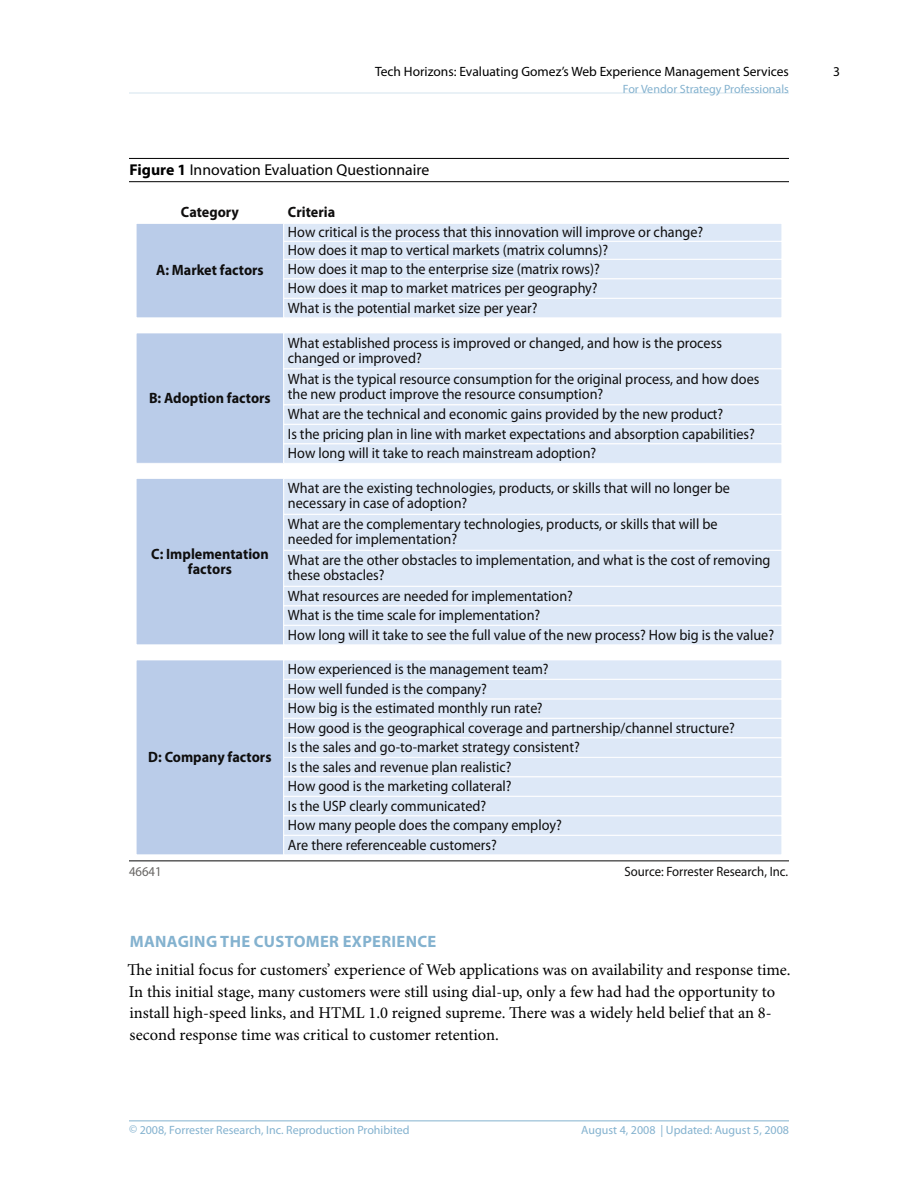
<style>
.page{position:relative;width:918px;height:1188px;background:#fff}
.page>*{position:absolute;margin:0;border:0;box-sizing:border-box;transform-origin:0 0}
.t1{font:16.5px/21.8px "Minion Pro";color:#000}
.t2{font:700 16.5px "Myriad Pro";letter-spacing:.02em;color:#84b2cf}
.t3{font:15.75px "Myriad Pro";color:#000}
.t4{font:15px/19.5px "Myriad Pro";color:#0f0e0e;scale:.95 1}
.t5{font:700 15px/15px "Myriad Pro";color:#0f0e0e;text-align:center;scale:.95 1}
.t6{font:13.5px "Myriad Pro";color:#000}
.t7{font:13.5px "Myriad Pro";color:#0f0e0e;scale:.95 1}
.t8{font:13.5px "Myriad Pro";color:#676563;scale:.95 1}
.t9{font:12px "Myriad Pro";color:#84b2cf}
.s1{font-weight:700}
</style>
<div class="page">
<hr style="left:129px;top:1120px;width:660px;height:1px;background:#84b2cf">
<hr style="left:129px;top:93px;width:660px;height:1px;background:#d4e4ee">
<hr style="left:129px;top:158px;width:660px;height:1px;background:#000">
<hr style="left:129px;top:181px;width:660px;height:1px;background:#000">
<hr style="left:129px;top:861px;width:660px;height:1px;background:#0f0e0e">
<div style="left:136px;top:223px;width:148px;height:95px;background:#bacce9"></div>
<div style="left:136px;top:223px;width:148px;height:95px;border:1px solid #fff"></div>
<div style="left:284px;top:223px;width:498px;height:18px;background:#dde8f7"></div>
<div style="left:283px;top:223px;width:499px;height:19px;border:1px solid #fff"></div>
<div style="left:284px;top:241px;width:498px;height:18px;background:#dde8f7"></div>
<div style="left:283px;top:241px;width:499px;height:19px;border:1px solid #fff"></div>
<div style="left:284px;top:259px;width:498px;height:20px;background:#dde8f7"></div>
<div style="left:283px;top:259px;width:499px;height:20px;border:1px solid #fff"></div>
<div style="left:284px;top:279px;width:498px;height:19px;background:#dde8f7"></div>
<div style="left:283px;top:279px;width:499px;height:20px;border:1px solid #fff"></div>
<div style="left:284px;top:298px;width:498px;height:20px;background:#dde8f7"></div>
<div style="left:283px;top:298px;width:499px;height:20px;border:1px solid #fff"></div>
<div style="left:136px;top:333px;width:148px;height:130px;background:#bacce9"></div>
<div style="left:136px;top:333px;width:148px;height:131px;border:1px solid #fff"></div>
<div style="left:284px;top:333px;width:498px;height:36px;background:#dde8f7"></div>
<div style="left:283px;top:333px;width:499px;height:36px;border:1px solid #fff"></div>
<div style="left:284px;top:369px;width:498px;height:36px;background:#dde8f7"></div>
<div style="left:283px;top:369px;width:499px;height:36px;border:1px solid #fff"></div>
<div style="left:284px;top:405px;width:498px;height:19px;background:#dde8f7"></div>
<div style="left:283px;top:405px;width:499px;height:20px;border:1px solid #fff"></div>
<div style="left:284px;top:424px;width:498px;height:20px;background:#dde8f7"></div>
<div style="left:283px;top:424px;width:499px;height:20px;border:1px solid #fff"></div>
<div style="left:284px;top:444px;width:498px;height:19px;background:#dde8f7"></div>
<div style="left:283px;top:444px;width:499px;height:20px;border:1px solid #fff"></div>
<div style="left:136px;top:478px;width:148px;height:167px;background:#bacce9"></div>
<div style="left:136px;top:478px;width:148px;height:167px;border:1px solid #fff"></div>
<div style="left:284px;top:478px;width:498px;height:36px;background:#dde8f7"></div>
<div style="left:283px;top:478px;width:499px;height:37px;border:1px solid #fff"></div>
<div style="left:284px;top:514px;width:498px;height:36px;background:#dde8f7"></div>
<div style="left:283px;top:514px;width:499px;height:37px;border:1px solid #fff"></div>
<div style="left:284px;top:550px;width:498px;height:36px;background:#dde8f7"></div>
<div style="left:283px;top:550px;width:499px;height:37px;border:1px solid #fff"></div>
<div style="left:284px;top:586px;width:498px;height:20px;background:#dde8f7"></div>
<div style="left:283px;top:586px;width:499px;height:20px;border:1px solid #fff"></div>
<div style="left:284px;top:606px;width:498px;height:19px;background:#dde8f7"></div>
<div style="left:283px;top:606px;width:499px;height:20px;border:1px solid #fff"></div>
<div style="left:284px;top:625px;width:498px;height:20px;background:#dde8f7"></div>
<div style="left:283px;top:625px;width:499px;height:20px;border:1px solid #fff"></div>
<div style="left:136px;top:660px;width:148px;height:195px;background:#bacce9"></div>
<div style="left:136px;top:660px;width:148px;height:195px;border:1px solid #fff"></div>
<div style="left:284px;top:757px;width:498px;height:20px;background:#dde8f7"></div>
<div style="left:283px;top:757px;width:499px;height:20px;border:1px solid #fff"></div>
<div style="left:284px;top:777px;width:498px;height:19px;background:#dde8f7"></div>
<div style="left:283px;top:777px;width:499px;height:20px;border:1px solid #fff"></div>
<div style="left:284px;top:796px;width:498px;height:20px;background:#dde8f7"></div>
<div style="left:283px;top:796px;width:499px;height:20px;border:1px solid #fff"></div>
<div style="left:284px;top:816px;width:498px;height:19px;background:#dde8f7"></div>
<div style="left:283px;top:816px;width:499px;height:20px;border:1px solid #fff"></div>
<div style="left:284px;top:835px;width:498px;height:20px;background:#dde8f7"></div>
<div style="left:283px;top:835px;width:499px;height:20px;border:1px solid #fff"></div>
<div style="left:284px;top:699px;width:498px;height:19px;background:#dde8f7"></div>
<div style="left:283px;top:699px;width:499px;height:20px;border:1px solid #fff"></div>
<div style="left:284px;top:718px;width:498px;height:20px;background:#dde8f7"></div>
<div style="left:283px;top:718px;width:499px;height:20px;border:1px solid #fff"></div>
<div style="left:284px;top:738px;width:498px;height:19px;background:#dde8f7"></div>
<div style="left:283px;top:738px;width:499px;height:20px;border:1px solid #fff"></div>
<div style="left:284px;top:660px;width:498px;height:19px;background:#dde8f7"></div>
<div style="left:283px;top:660px;width:499px;height:20px;border:1px solid #fff"></div>
<div style="left:284px;top:679px;width:498px;height:20px;background:#dde8f7"></div>
<div style="left:283px;top:679px;width:499px;height:20px;border:1px solid #fff"></div>
<p class="t6" style="left:375px;top:64px;width:416px">Tech Horizons: Evaluating Gomez’s Web Experience Management Services</p>
<p class="t9" style="left:623px;top:82px;width:168px">For Vendor Strategy Professionals</p>
<p class="t3" style="left:130px;top:161px;width:301px"><span class="s1">Figure 1</span> Innovation Evaluation Questionnaire</p>
<p class="t5" style="left:181px;top:205px;width:62px">Category</p>
<p class="t5" style="left:288px;top:205px;width:51px">Criteria</p>
<p class="t4" style="left:288px;top:240px;width:339px">How does it map to vertical markets (matrix columns)?</p>
<p class="t4" style="left:288px;top:222px;width:439px">How critical is the process that this innovation will improve or change?</p>
<p class="t5" style="left:156px;top:263px;width:115px">A: Market factors</p>
<p class="t4" style="left:288px;top:259px;width:330px">How does it map to the enterprise size (matrix rows)?<br>How does it map to market matrices per geography?<br>What is the potential market size per year?</p>
<p class="t4" style="left:288px;top:336px;width:458px;line-height:15px">What established process is improved or changed, and how is the process changed or improved?</p>
<p class="t4" style="left:288px;top:369px;width:498px">What is the typical resource consumption for the original process, and how does</p>
<p class="t5" style="left:149px;top:390px;width:130px">B: Adoption factors</p>
<p class="t4" style="left:288px;top:384px;width:493px">the new product improve the resource consumption?<br>What are the technical and economic gains provided by the new product?<br>Is the pricing plan in line with market expectations and absorption capabilities?<br>How long will it take to reach mainstream adoption?</p>
<p class="t4" style="left:288px;top:481px;width:467px;line-height:15px">What are the existing technologies, products, or skills that will no longer be necessary in case of adoption?</p>
<p class="t4" style="left:288px;top:517px;width:454px;line-height:15px">What are the complementary technologies, products, or skills that will be needed for implementation?</p>
<p class="t4" style="left:288px;top:553px;width:509px;line-height:15px">What are the other obstacles to implementation, and what is the cost of removing these obstacles?</p>
<p class="t5" style="left:151px;top:546px;width:125px">C: Implementation factors</p>
<p class="t4" style="left:288px;top:586px;width:513px">What resources are needed for implementation?<br>What is the time scale for implementation?<br>How long will it take to see the full value of the new process? How big is the value?</p>
<p class="t4" style="left:288px;top:660px;width:276px">How experienced is the management team?<br>How well funded is the company?</p>
<p class="t5" style="left:148px;top:749px;width:131px">D: Company factors</p>
<p class="t4" style="left:288px;top:699px;width:472px">How big is the estimated monthly run rate?<br>How good is the geographical coverage and partnership/channel structure?</p>
<p class="t4" style="left:288px;top:738px;width:309px">Is the sales and go-to-market strategy consistent?</p>
<p class="t4" style="left:288px;top:757px;width:290px">Is the sales and revenue plan realistic?<br>How good is the marketing collateral?<br>Is the USP clearly communicated?<br>How many people does the company employ?<br>Are there referenceable customers?</p>
<p class="t8" style="left:129px;top:864px;width:36px">46641</p>
<p class="t7" style="left:625px;top:864px;width:174px">Source: Forrester Research, Inc.</p>
<p class="t2" style="left:130px;top:932px;width:308px">MANAGING THE CUSTOMER EXPERIENCE</p>
<p class="t1" style="left:128px;top:959px;width:665px">The initial focus for customers’ experience of Web applications was on availability and response time.<br>In this initial stage, many customers were still using dial-up, only a few had had the opportunity to install high-speed links, and HTML 1.0 reigned supreme. There was a widely held belief that an 8- second response time was critical to customer retention.</p>
<p class="t9" style="left:129px;top:1123px;width:282px">© 2008, Forrester Research, Inc. Reproduction Prohibited</p>
<p class="t9" style="left:581px;top:1123px;width:209px">August 4, 2008 | Updated: August 5, 2008</p>
<p class="t6" style="left:833px;top:64px;width:8px">3</p>
</div>
